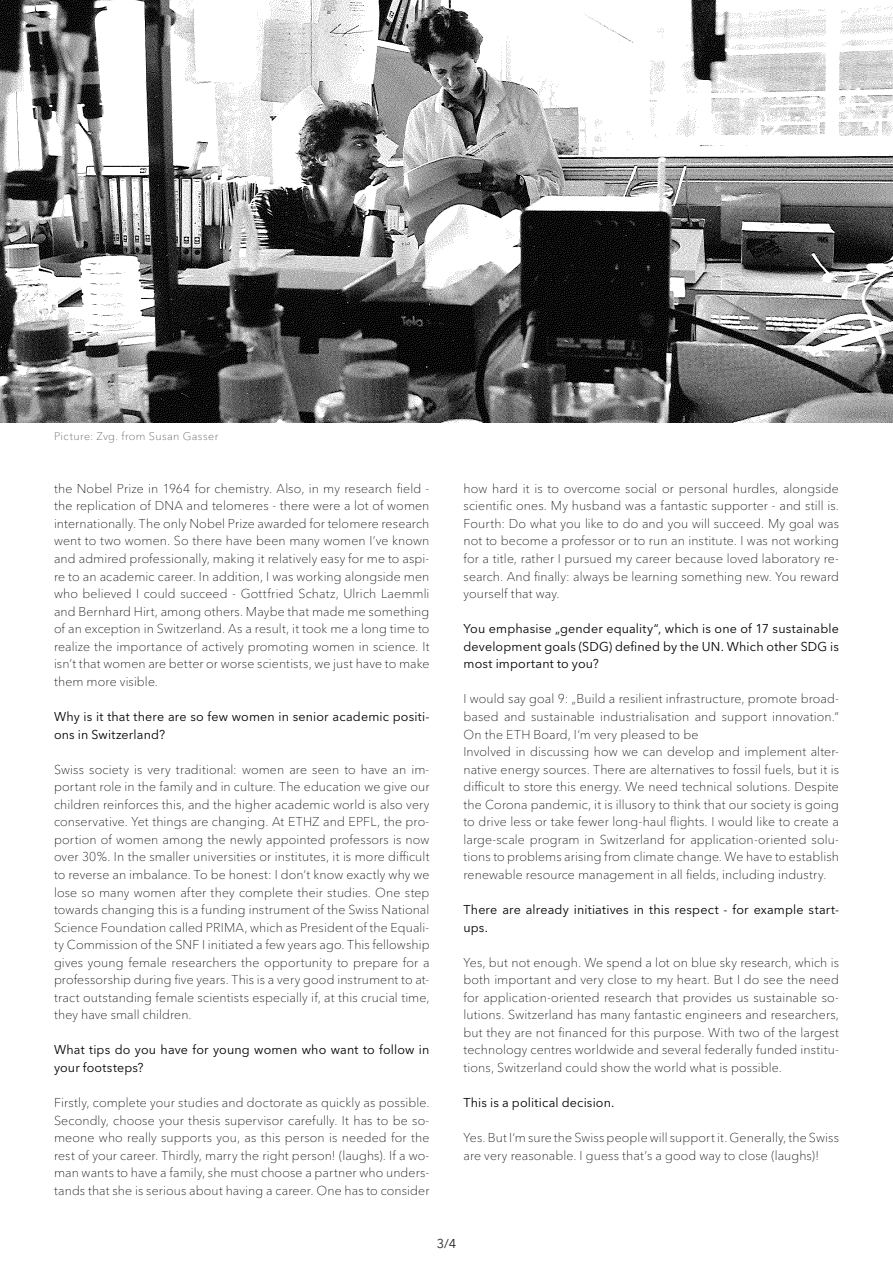
<style>
.page{position:relative;width:893px;height:1263px;background:#fff}
.page>*{position:absolute;margin:0;border:0;box-sizing:border-box;transform-origin:0 0}
.Fliesstext_light_8_7{font:100 12.75px/17.5px "Avenir Next LT Pro";letter-spacing:.01em;color:#000001;text-align:justify}
.Fliesstext_light_8_7-2{font:12.75px/17.5px "Avenir Next LT Pro";letter-spacing:.01em;color:#000001}
.t1{font:12.75px "Avenir Next LT Pro";color:#231f20}
.Haupttitel_regular_3{font:100 10.95px "Avenir Next LT Pro";letter-spacing:.035em;color:#475159}
</style>
<div class="page">
<img style="left:0;top:0;width:893px;height:423px">
<p class="Haupttitel_regular_3" style="left:54px;top:430px;width:166px">Picture: Zvg. from Susan Gasser</p>
<p class="Fliesstext_light_8_7" style="left:54px;top:480px;width:377px">the Nobel Prize in 1964 for chemistry. Also, in my research field - the replication of DNA and telomeres - there were a lot of women internationally. The only Nobel Prize awarded for telomere research went to two women. So there have been many women I’ve known and admired professionally, making it relatively easy for me to aspi&shy;re to an academic career. In addition, I was working alongside men who believed I could succeed - Gottfried Schatz, Ulrich Laemmli and Bernhard Hirt, among others. Maybe that made me something of an exception in Switzerland. As a result, it took me a long time to realize the importance of actively promoting women in science. It isn’t that women are better or worse scientists, we just have to make them more visible.</p>
<p class="Fliesstext_light_8_7-2" style="left:54px;top:708px;width:377px">Why is it that there are so few women in senior academic positi&shy;ons in Switzerland?</p>
<p class="Fliesstext_light_8_7" style="left:54px;top:760px;width:377px">Swiss society is very traditional: women are seen to have an im&shy;portant role in the family and in culture. The education we give our children reinforces this, and the higher academic world is also very conservative. Yet things are changing. At ETHZ and EPFL, the pro&shy;portion of women among the newly appointed professors is now over 30%. In the smaller universities or institutes, it is more difficult to reverse an imbalance. To be honest: I don‘t know exactly why we lose so many women after they complete their studies. One step towards changing this is a funding instrument of the Swiss National Science Foundation called PRIMA, which as President of the Equali&shy;ty Commission of the SNF I initiated a few years ago. This fellowship gives young female researchers the opportunity to prepare for a professorship during five years. This is a very good instrument to at&shy;tract outstanding female scientists especially if, at this crucial time, they have small children.</p>
<p class="Fliesstext_light_8_7-2" style="left:54px;top:1041px;width:377px">What tips do you have for young women who want to follow in your footsteps?</p>
<p class="Fliesstext_light_8_7" style="left:54px;top:1094px;width:377px">Firstly, complete your studies and doctorate as quickly as possible.<br>Secondly, choose your thesis supervisor carefully. It has to be so&shy;meone who really supports you, as this person is needed for the rest of your career. Thirdly, marry the right person! (laughs). If a wo&shy;man wants to have a family, she must choose a partner who unders&shy;tands that she is serious about having a career. One has to consider</p>
<p class="Fliesstext_light_8_7" style="left:463px;top:480px;width:377px">how hard it is to overcome social or personal hurdles, alongside scientific ones. My husband was a fantastic supporter - and still is.<br>Fourth: Do what you like to do and you will succeed. My goal was not to become a professor or to run an institute. I was not working for a title, rather I pursued my career because loved laboratory re&shy;search. And finally: always be learning something new. You reward yourself that way.</p>
<p class="Fliesstext_light_8_7-2" style="left:463px;top:620px;width:377px;text-align:justify">You emphasise „gender equality“, which is one of 17 sustainable development goals (SDG) defined by the UN. Which other SDG is most important to you?</p>
<p class="Fliesstext_light_8_7" style="left:463px;top:690px;width:377px">I would say goal 9: „Build a resilient infrastructure, promote broad&shy;based and sustainable industrialisation and support innovation.“ On the ETH Board, I‘m very pleased to be</p>
<p class="Fliesstext_light_8_7" style="left:463px;top:743px;width:377px">Involved in discussing how we can develop and implement alter&shy;native energy sources. There are alternatives to fossil fuels, but it is difficult to store this energy. We need technical solutions. Despite the Corona pandemic, it is illusory to think that our society is going to drive less or take fewer long-haul flights. I would like to create a large-scale program in Switzerland for application-oriented solu&shy;tions to problems arising from climate change. We have to establish renewable resource management in all fields, including industry.</p>
<p class="Fliesstext_light_8_7-2" style="left:463px;top:901px;width:377px">There are already initiatives in this respect - for example start&shy;ups.</p>
<p class="Fliesstext_light_8_7" style="left:463px;top:953px;width:377px">Yes, but not enough. We spend a lot on blue sky research, which is both important and very close to my heart. But I do see the need for application-oriented research that provides us sustainable so&shy;lutions. Switzerland has many fantastic engineers and researchers, but they are not financed for this purpose. With two of the largest technology centres worldwide and several federally funded institu&shy;tions, Switzerland could show the world what is possible.</p>
<p class="Fliesstext_light_8_7-2" style="left:463px;top:1094px;width:152px">This is a political decision.</p>
<p class="Fliesstext_light_8_7" style="left:463px;top:1129px;width:377px">Yes. But I‘m sure the Swiss people will support it. Generally, the Swiss are very reasonable. I guess that’s a good way to close (laughs)!</p>
<p class="t1" style="left:437px;top:1235px;width:21px">3/4</p>
</div>
